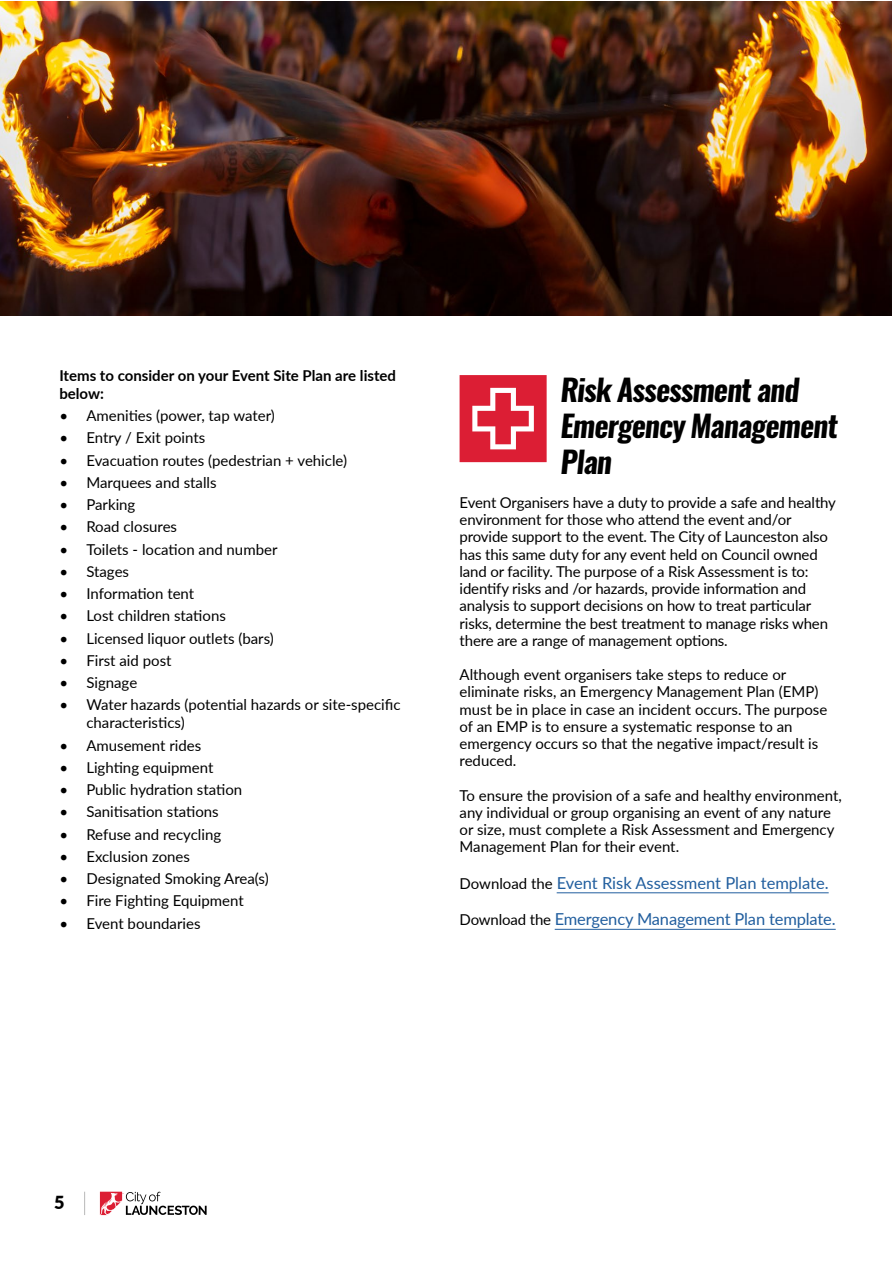
<style>
.page{position:relative;width:893px;height:1263px;background:#fff}
.page>*{position:absolute;margin:0;border:0;box-sizing:border-box;transform-origin:0 0}
.t1{font:italic 700 30px/36px "Oswald";letter-spacing:-.03em;color:#000}
.t2{font:900 18px "Lato";color:#000}
.t3{font:16.5px "Lato";letter-spacing:-.01em;color:#215e9e}
.t4{font:15px/17.2px "Lato";color:#000}
.t5{font:700 15px/18px "Lato";color:#000}
.s1{font-size:15px;color:#000}
</style>
<div class="page">
<svg style="left:100px;top:1192px;width:107px;height:23px"></svg>
<svg style="left:84px;top:1192px;width:1px;height:23px"></svg>
<hr style="left:557px;top:892px;width:272px;height:1px;background:#215e9e">
<hr style="left:555px;top:929px;width:281px;height:1px;background:#215e9e">
<img style="left:0;top:2px;width:891px;height:314px">
<svg style="left:460px;top:375px;width:87px;height:87px;background:#e14153"></svg>
<p class="t5" style="left:59px;top:366px;width:338px">Items to consider on your Event Site Plan are listed below:</p>
<p class="t4" style="left:59px;top:406px;width:217px">• Amenities (power, tap water)</p>
<p class="t4" style="left:59px;top:429px;width:147px">• Entry / Exit points</p>
<p class="t4" style="left:59px;top:451px;width:289px">• Evacuation routes (pedestrian + vehicle)</p>
<p class="t4" style="left:59px;top:473px;width:159px">• Marquees and stalls</p>
<p class="t4" style="left:59px;top:495px;width:78px">• Parking</p>
<p class="t4" style="left:59px;top:518px;width:119px">• Road closures</p>
<p class="t4" style="left:59px;top:540px;width:220px">• Toilets - location and number</p>
<p class="t4" style="left:59px;top:562px;width:71px">• Stages</p>
<p class="t4" style="left:59px;top:584px;width:136px">• Information tent</p>
<p class="t4" style="left:59px;top:607px;width:168px">• Lost children stations</p>
<p class="t4" style="left:59px;top:629px;width:216px">• Licensed liquor outlets (bars)</p>
<p class="t4" style="left:59px;top:651px;width:114px">• First aid post</p>
<p class="t4" style="left:59px;top:673px;width:79px">• Signage</p>
<p class="t4" style="left:86px;top:695px;width:316px;line-height:18px;text-indent:-27px">• Water hazards (potential hazards or site-specific characteristics)</p>
<p class="t4" style="left:59px;top:736px;width:143px">• Amusement rides</p>
<p class="t4" style="left:59px;top:758px;width:156px">• Lighting equipment</p>
<p class="t4" style="left:59px;top:780px;width:184px">• Public hydration station</p>
<p class="t4" style="left:59px;top:803px;width:161px">• Sanitisation stations</p>
<p class="t4" style="left:59px;top:825px;width:163px">• Refuse and recycling</p>
<p class="t4" style="left:59px;top:847px;width:132px">• Exclusion zones</p>
<p class="t4" style="left:59px;top:869px;width:211px">• Designated Smoking Area(s)</p>
<p class="t4" style="left:59px;top:892px;width:186px">• Fire Fighting Equipment</p>
<p class="t4" style="left:59px;top:914px;width:143px">• Event boundaries</p>
<h1 class="t1" style="left:560px;top:372px;width:279px">Risk Assessment and<br>Emergency Management<br>Plan</h1>
<p class="t4" style="left:460px;top:493px;width:378px">Event Organisers have a duty to provide a safe and healthy environment for those who attend the event and/or provide support to the event. The City of Launceston also has this same duty for any event held on Council owned land or facility. The purpose of a Risk Assessment is to: identify risks and /or hazards, provide information and analysis to support decisions on how to treat particular risks, determine the best treatment to manage risks when there are a range of management options.</p>
<p class="t4" style="left:460px;top:665px;width:369px">Although event organisers take steps to reduce or eliminate risks, an Emergency Management Plan (EMP) must be in place in case an incident occurs. The purpose of an EMP is to ensure a systematic response to an emergency occurs so that the negative impact/result is reduced.</p>
<p class="t4" style="left:460px;top:786px;width:384px">To ensure the provision of a safe and healthy environment, any individual or group organising an event of any nature or size, must complete a Risk Assessment and Emergency Management Plan for their event.</p>
<p class="t3" style="left:460px;top:871px;width:371px"><span class="s1">Download the</span> Event Risk Assessment Plan template.</p>
<p class="t3" style="left:460px;top:908px;width:378px"><span class="s1">Download the</span> Emergency Management Plan template.</p>
<p class="t2" style="left:54px;top:1189px;width:12px">5</p>
</div>
